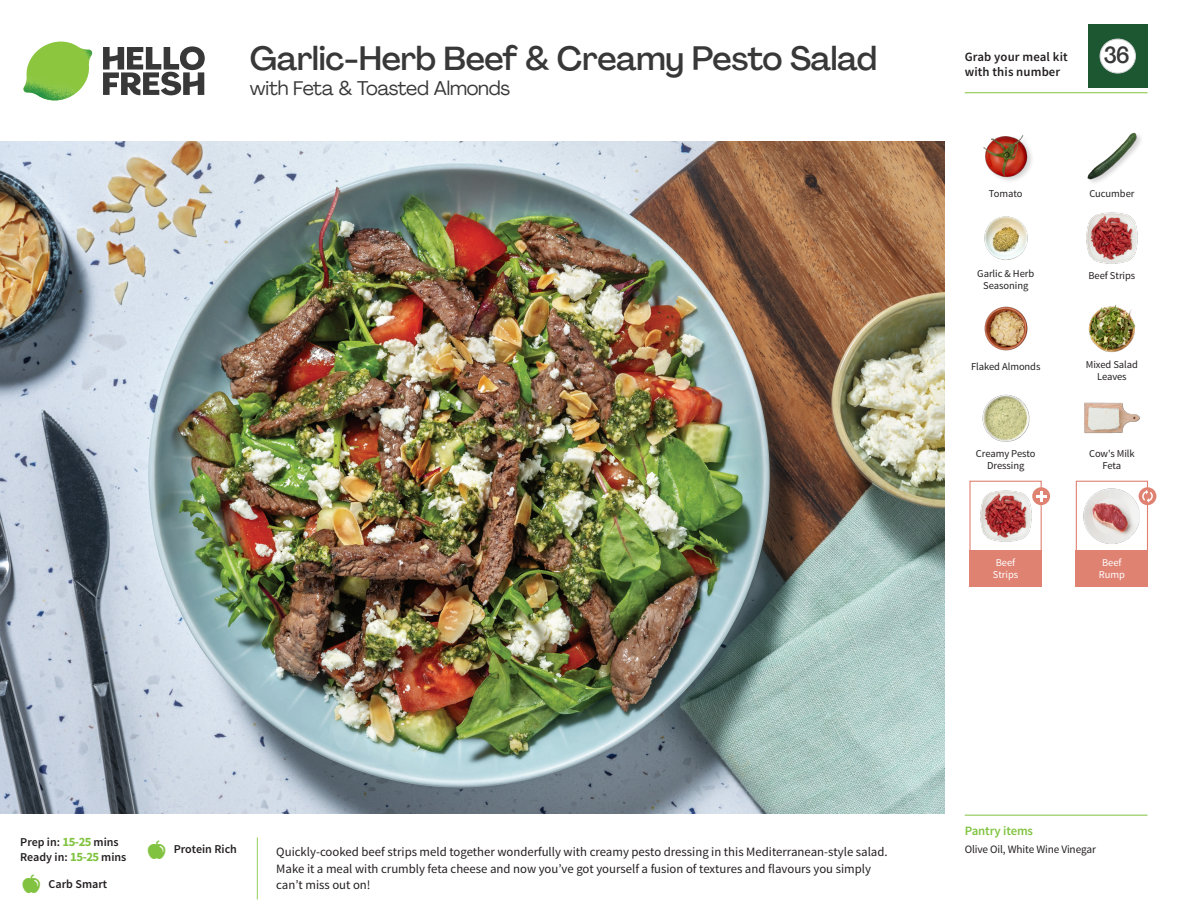
<style>
.page{position:relative;width:1188px;height:918px;background:#fff}
.page>*{position:absolute;margin:0;border:0;box-sizing:border-box;transform-origin:0 0}
._15_Titel_UK{font:500 33px "Agrandir";letter-spacing:-.01em;color:#383839}
._002_Label_Nr{font:500 22.8px "Agrandir";color:#383839;scale:.94 1}
._15_Titel_UK-2{font:19.5px "Agrandir";letter-spacing:-.01em;color:#383839}
.Step_6_Text_AU{font:12.75px/16.5px "Source Sans Pro";color:#231f20}
.t1{font:600 12.75px/15px "Source Sans Pro";letter-spacing:.01em;color:#231f20}
._04_Headers_Front{font:600 12.75px "Source Sans Pro";letter-spacing:-.01em;color:#81c340}
._04_Intro{font:600 12px "Source Sans Pro";color:#231f20}
._05_Pantry{font:11.25px "Source Sans Pro";letter-spacing:-.01em;color:#231f20}
._18_FRONT_ingredients{font:10.5px/12px "Source Sans Pro";letter-spacing:-.005em;color:#231f20;text-align:center}
._18_FRONT_ingredients-2{font:10.5px/12px "Source Sans Pro";letter-spacing:-.005em;color:#fff;text-align:center}
.s1{font-weight:700;font-size:12.75px;color:#81c340}
</style>
<div class="page">
<svg style="left:103px;top:46px;width:102px;height:49px"></svg>
<img style="left:23px;top:42px;width:69px;height:59px">
<img style="left:0;top:142px;width:945px;height:672px">
<div style="left:1076px;top:481px;width:72px;height:72px;border:1px solid #df8272"></div>
<div style="left:1076px;top:551px;width:72px;height:36px;background:#df8272"></div>
<div style="left:969px;top:551px;width:73px;height:36px;background:#df8272"></div>
<img style="left:1084px;top:488px;width:55px;height:55px">
<div style="left:969px;top:481px;width:73px;height:72px;border:1px solid #df8272"></div>
<img style="left:980px;top:490px;width:52px;height:52px">
<div style="left:1032px;top:487px;width:18px;height:18px;background:#df8272;border-radius:50%"></div>
<svg style="left:1036px;top:491px;width:10px;height:11px"></svg>
<div style="left:1139px;top:487px;width:17px;height:18px;background:#df8272;border-radius:50%"></div>
<svg style="left:1142px;top:490px;width:11px;height:13px"></svg>
<img style="left:1088px;top:304px;width:48px;height:49px">
<img style="left:1084px;top:402px;width:57px;height:32px">
<img style="left:982px;top:394px;width:48px;height:48px">
<img style="left:984px;top:306px;width:44px;height:45px">
<img style="left:984px;top:216px;width:44px;height:44px">
<img style="left:1086px;top:212px;width:52px;height:52px">
<img style="left:983px;top:135px;width:49px;height:46px">
<img style="left:1087px;top:132px;width:54px;height:51px">
<hr style="left:965px;top:815px;width:183px;height:1px;background:#81c340">
<hr style="left:965px;top:92px;width:183px;height:1px;background:#81c340">
<div style="left:1088px;top:24px;width:60px;height:64px;background:#1d5732"></div>
<div style="left:1100px;top:39px;width:35px;height:34px;background:#fff;border-radius:50%"></div>
<div style="left:1100px;top:39px;width:36px;height:34px;border:1px solid #d1d2d4;border-radius:50%"></div>
<p class="_15_Titel_UK" style="left:250px;top:38px;width:629px">Garlic-Herb Beef &amp; Creamy Pesto Salad</p>
<p class="_15_Titel_UK-2" style="left:250px;top:76px;width:262px">with Feta &amp; Toasted Almonds</p>
<p class="t1" style="left:965px;top:50px;width:104px">Grab your meal kit with this number</p>
<p class="_002_Label_Nr" style="left:1104px;top:41px;width:29px">36</p>
<p class="_18_FRONT_ingredients" style="left:989px;top:188px;width:35px">Tomato</p>
<p class="_18_FRONT_ingredients" style="left:1089px;top:188px;width:47px">Cucumber</p>
<p class="_18_FRONT_ingredients" style="left:977px;top:268px;width:58px">Garlic &amp; Herb<br>Seasoning</p>
<p class="_18_FRONT_ingredients" style="left:1089px;top:270px;width:48px">Beef Strips</p>
<p class="_18_FRONT_ingredients" style="left:971px;top:361px;width:71px">Flaked Almonds</p>
<p class="_18_FRONT_ingredients" style="left:1086px;top:358px;width:54px">Mixed Salad<br>Leaves</p>
<p class="_18_FRONT_ingredients" style="left:976px;top:447px;width:61px">Creamy Pesto<br>Dressing</p>
<p class="_18_FRONT_ingredients" style="left:1089px;top:447px;width:47px">Cow's Milk<br>Feta</p>
<p class="_18_FRONT_ingredients-2" style="left:993px;top:557px;width:27px;text-align:left">Beef<br>Strips</p>
<p class="_18_FRONT_ingredients-2" style="left:1099px;top:557px;width:28px">Beef<br>Rump</p>
<p class="_04_Intro" style="left:20px;top:835px;width:100px">Prep in: <span class="s1">15-25</span> mins</p>
<p class="_04_Intro" style="left:20px;top:850px;width:108px">Ready in: <span class="s1">15-25</span> mins</p>
<p class="_04_Intro" style="left:49px;top:876px;width:60px">Carb Smart</p>
<p class="_04_Intro" style="left:174px;top:842px;width:65px">Protein Rich</p>
<p class="Step_6_Text_AU" style="left:276px;top:844px;width:613px">Quickly-cooked beef strips meld together wonderfully with creamy pesto dressing in this Mediterranean-style salad.<br>Make it a meal with crumbly feta cheese and now you’ve got yourself a fusion of textures and flavours you simply can’t miss out on!</p>
<p class="_04_Headers_Front" style="left:965px;top:822px;width:70px">Pantry items</p>
<p class="_05_Pantry" style="left:965px;top:842px;width:133px">Olive Oil, White Wine Vinegar</p>
</div>
